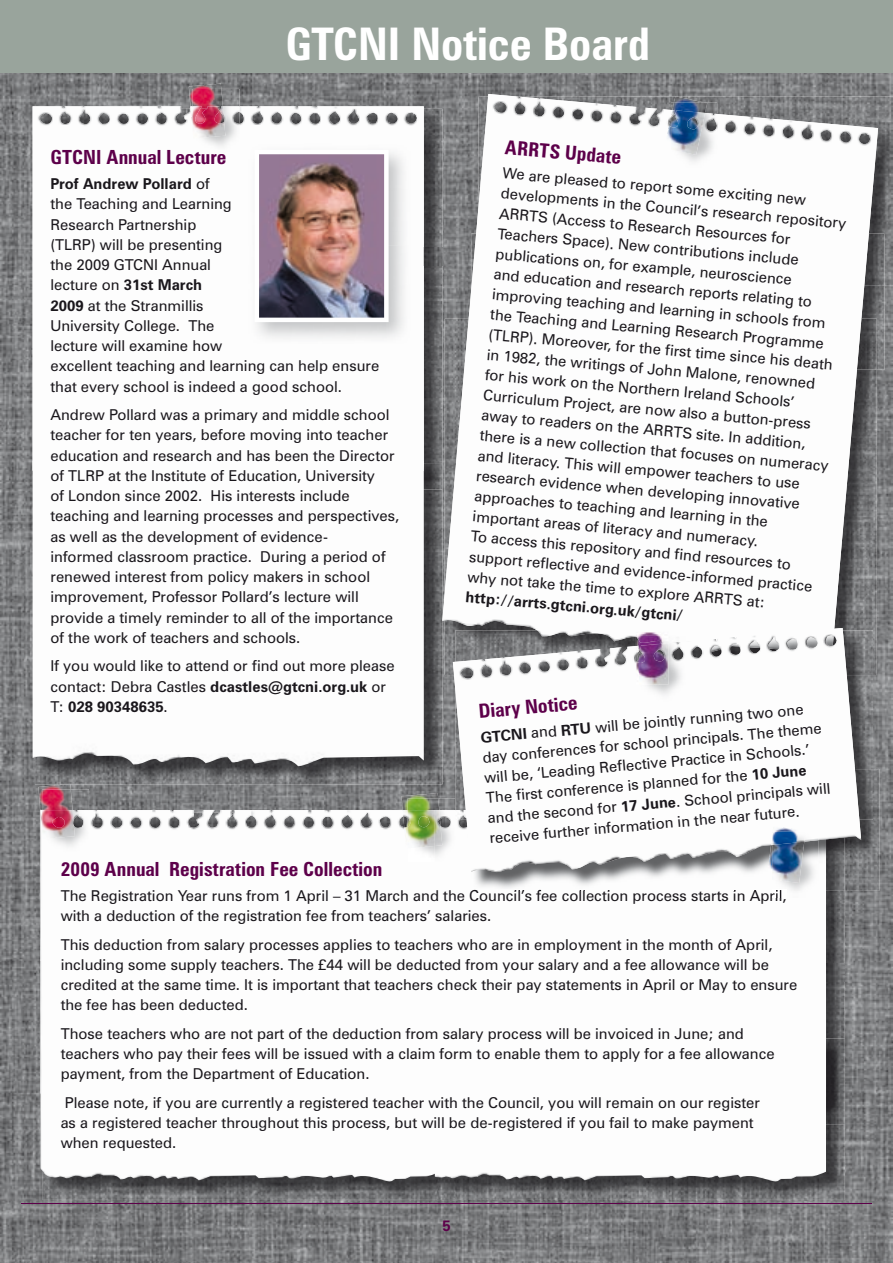
<style>
.page{position:relative;width:893px;height:1263px;background:#fff}
.page>*{position:absolute;margin:0;border:0;box-sizing:border-box;transform-origin:0 0}
.t1{font:700 condensed 45px "Zurich BT";color:#fff}
.t2{font:700 condensed 19.5px "Zurich BT";letter-spacing:.005em;color:#5d004a}
.t3{font:15px/20.2px "Zurich BT";color:#1a171c}
.t4{font:700 15px "Zurich BT";color:#1a171c}
.t5{font:700 15px "Zurich BT";color:#5d004a}
.s1{font-weight:700}
</style>
<div class="page">
<img style="left:0;top:72px;width:893px;height:1191px">
<hr style="left:21px;top:1203px;width:851px;height:1px;background:#5d004a">
<div style="left:0;top:0;width:893px;height:72px;background:#99a49c"></div>
<img style="left:424px;top:109px;width:19px;height:139px">
<img style="left:33px;top:106px;width:391px;height:355px">
<img style="left:424px;top:265px;width:19px;height:198px">
<img style="left:424px;top:248px;width:19px;height:17px">
<img style="left:35px;top:489px;width:408px;height:295px">
<img style="left:424px;top:463px;width:19px;height:26px">
<img style="left:33px;top:461px;width:391px;height:305px">
<img style="left:248px;top:144px;width:162px;height:200px">
<img style="left:255px;top:150px;width:134px;height:172px">
<img style="left:223px;top:89px;width:16px;height:17px">
<img style="left:193px;top:106px;width:46px;height:46px">
<img style="left:193px;top:150px;width:33px;height:2px">
<img style="left:189px;top:84px;width:32px;height:22px">
<img style="left:191px;top:106px;width:2px;height:25px">
<img style="left:193px;top:89px;width:30px;height:17px">
<img style="left:193px;top:106px;width:32px;height:32px">
<img style="left:91px;top:812px;width:312px;height:16px">
<img style="left:208px;top:810px;width:121px;height:18px">
<img style="left:40px;top:961px;width:395px;height:75px">
<img style="left:43px;top:1182px;width:394px;height:18px">
<img style="left:40px;top:1036px;width:397px;height:146px">
<img style="left:826px;top:891px;width:19px;height:72px">
<img style="left:435px;top:828px;width:391px;height:133px">
<img style="left:826px;top:982px;width:19px;height:56px">
<img style="left:826px;top:963px;width:19px;height:19px">
<img style="left:435px;top:961px;width:391px;height:141px">
<img style="left:455px;top:1125px;width:390px;height:75px">
<img style="left:437px;top:1106px;width:18px;height:94px">
<img style="left:455px;top:1038px;width:390px;height:87px">
<img style="left:437px;top:1038px;width:389px;height:68px">
<img style="left:878px;top:96px;width:15px;height:190px">
<img style="left:476px;top:94px;width:402px;height:140px">
<img style="left:866px;top:286px;width:18px;height:84px">
<img style="left:866px;top:234px;width:18px;height:52px">
<img style="left:469px;top:231px;width:397px;height:88px">
<img style="left:707px;top:102px;width:10px;height:11px">
<img style="left:671px;top:113px;width:46px;height:55px">
<img style="left:669px;top:96px;width:35px;height:20px">
<img style="left:664px;top:116px;width:7px;height:34px">
<img style="left:671px;top:102px;width:36px;height:27px">
<img style="left:671px;top:110px;width:34px;height:45px">
<img style="left:445px;top:370px;width:432px;height:305px">
<img style="left:857px;top:319px;width:20px;height:51px">
<img style="left:497px;top:319px;width:364px;height:31px">
<img style="left:445px;top:319px;width:24px;height:206px">
<img style="left:442px;top:525px;width:80px;height:101px">
<img style="left:455px;top:630px;width:418px;height:180px">
<img style="left:453px;top:628px;width:402px;height:173px">
<img style="left:845px;top:769px;width:34px;height:122px">
<img style="left:826px;top:872px;width:19px;height:19px">
<img style="left:818px;top:872px;width:8px;height:19px">
<img style="left:861px;top:769px;width:12px;height:51px">
<img style="left:467px;top:872px;width:305px;height:19px">
<img style="left:465px;top:767px;width:396px;height:105px">
<img style="left:662px;top:636px;width:24px;height:6px">
<img style="left:639px;top:642px;width:47px;height:59px">
<img style="left:636px;top:641px;width:3px;height:5px">
<img style="left:636px;top:632px;width:32px;height:9px">
<img style="left:636px;top:646px;width:3px;height:39px">
<img style="left:639px;top:641px;width:23px;height:2px">
<img style="left:639px;top:643px;width:29px;height:42px">
<img style="left:438px;top:798px;width:17px;height:12px">
<img style="left:408px;top:848px;width:27px;height:14px">
<img style="left:435px;top:828px;width:20px;height:34px">
<img style="left:401px;top:793px;width:37px;height:17px">
<img style="left:403px;top:810px;width:32px;height:38px">
<img style="left:408px;top:816px;width:22px;height:11px">
<svg style="left:442px;top:810px;width:25px;height:18px"></svg>
<img style="left:435px;top:810px;width:7px;height:36px">
<img style="left:73px;top:789px;width:16px;height:21px">
<img style="left:42px;top:810px;width:47px;height:43px">
<img style="left:38px;top:784px;width:33px;height:27px">
<img style="left:40px;top:810px;width:2px;height:21px">
<img style="left:42px;top:789px;width:31px;height:21px">
<img style="left:42px;top:810px;width:33px;height:29px">
<img style="left:772px;top:842px;width:46px;height:55px">
<img style="left:772px;top:891px;width:15px;height:6px">
<svg style="left:772px;top:890px;width:15px;height:1px"></svg>
<img style="left:806px;top:832px;width:12px;height:10px">
<img style="left:772px;top:826px;width:34px;height:19px">
<img style="left:767px;top:845px;width:5px;height:34px">
<img style="left:772px;top:842px;width:32px;height:41px">
<h1 class="t1" style="left:285px;top:16px;width:366px">GTCNI Notice Board</h1>
<h2 class="t2" style="left:50px;top:146px;width:177px">GTCNI Annual Lecture</h2>
<p class="t3" style="left:50px;top:173px;width:330px"><span class="s1">Prof Andrew Pollard</span> of<br>the Teaching and Learning<br>Research Partnership<br>(TLRP) will be presenting<br>the 2009 GTCNI Annual<br>lecture on <span class="s1">31st March<br>2009</span> at the Stranmillis<br>University College. The<br>lecture will examine how<br>excellent teaching and learning can help ensure that every school is indeed a good school.</p>
<p class="t3" style="left:50px;top:404px;width:350px">Andrew Pollard was a primary and middle school teacher for ten years, before moving into teacher education and research and has been the Director of TLRP at the Institute of Education, University<br>of London since 2002. His interests include teaching and learning processes and perspectives, as well as the development of evidence-<br>informed classroom practice. During a period of renewed interest from policy makers in school improvement, Professor Pollard’s lecture will provide a timely reminder to all of the importance of the work of teachers and schools.</p>
<p class="t3" style="left:50px;top:656px;width:346px">If you would like to attend or find out more please contact: Debra Castles <span class="s1">dcastles@gtcni.org.uk</span> or<br>T: <span class="s1">028 90348635</span>.</p>
<h2 class="t2" style="left:506px;top:135px;width:118px;rotate:5deg">ARRTS Update</h2>
<p class="t3" style="left:504px;top:163px;width:352px;rotate:5deg">We are pleased to report some exciting new developments in the Council’s research repository ARRTS (Access to Research Resources for Teachers Space). New contributions include publications on, for example, neuroscience<br>and education and research reports relating to improving teaching and learning in schools from the Teaching and Learning Research Programme (TLRP). Moreover, for the fi rst time since his death in 1982, the writings of John Malone, renowned for his work on the Northern Ireland Schools’ Curriculum Project, are now also a button-press away to readers on the ARRTS site. In addition, there is a new collection that focuses on numeracy and literacy. This will empower teachers to use research evidence when developing innovative approaches to teaching and learning in the important areas of literacy and numeracy.<br>To access this repository and fi nd resources to support refl ective and evidence-informed practice why not take the time to explore ARRTS at:</p>
<p class="t4" style="left:466px;top:587px;width:220px;rotate:5deg">http://arrts.gtcni.org.uk/gtcni/</p>
<h2 class="t2" style="left:477px;top:699px;width:101px;rotate:-5deg">Diary Notice</h2>
<p class="t3" style="left:480px;top:727px;width:345px;rotate:-5deg"><span class="s1">GTCNI</span> and <span class="s1">RTU</span> will be jointly running two one day conferences for school principals. The theme will be, ‘Leading Refl ective Practice in Schools.’ The fi rst conference is planned for the <span class="s1">10 June </span>and the second for <span class="s1">17 June</span>. School principals will receive further information in the near future.</p>
<h2 class="t2" style="left:61px;top:857px;width:323px">2009 Annual Registration Fee Collection</h2>
<p class="t3" style="left:61px;top:885px;width:727px">The Registration Year runs from 1 April – 31 March and the Council’s fee collection process starts in April, with a deduction of the registration fee from teachers’ salaries.</p>
<p class="t3" style="left:61px;top:934px;width:738px">This deduction from salary processes applies to teachers who are in employment in the month of April, including some supply teachers. The £44 will be deducted from your salary and a fee allowance will be credited at the same time. It is important that teachers check their pay statements in April or May to ensure the fee has been deducted.</p>
<p class="t3" style="left:61px;top:1023px;width:715px">Those teachers who are not part of the deduction from salary process will be invoiced in June; and teachers who pay their fees will be issued with a claim form to enable them to apply for a fee allowance payment, from the Department of Education.</p>
<p class="t3" style="left:61px;top:1092px;width:701px">Please note, if you are currently a registered teacher with the Council, you will remain on our register as a registered teacher throughout this process, but will be de-registered if you fail to make payment when requested.</p>
<p class="t5" style="left:442px;top:1216px;width:10px">5</p>
</div>
